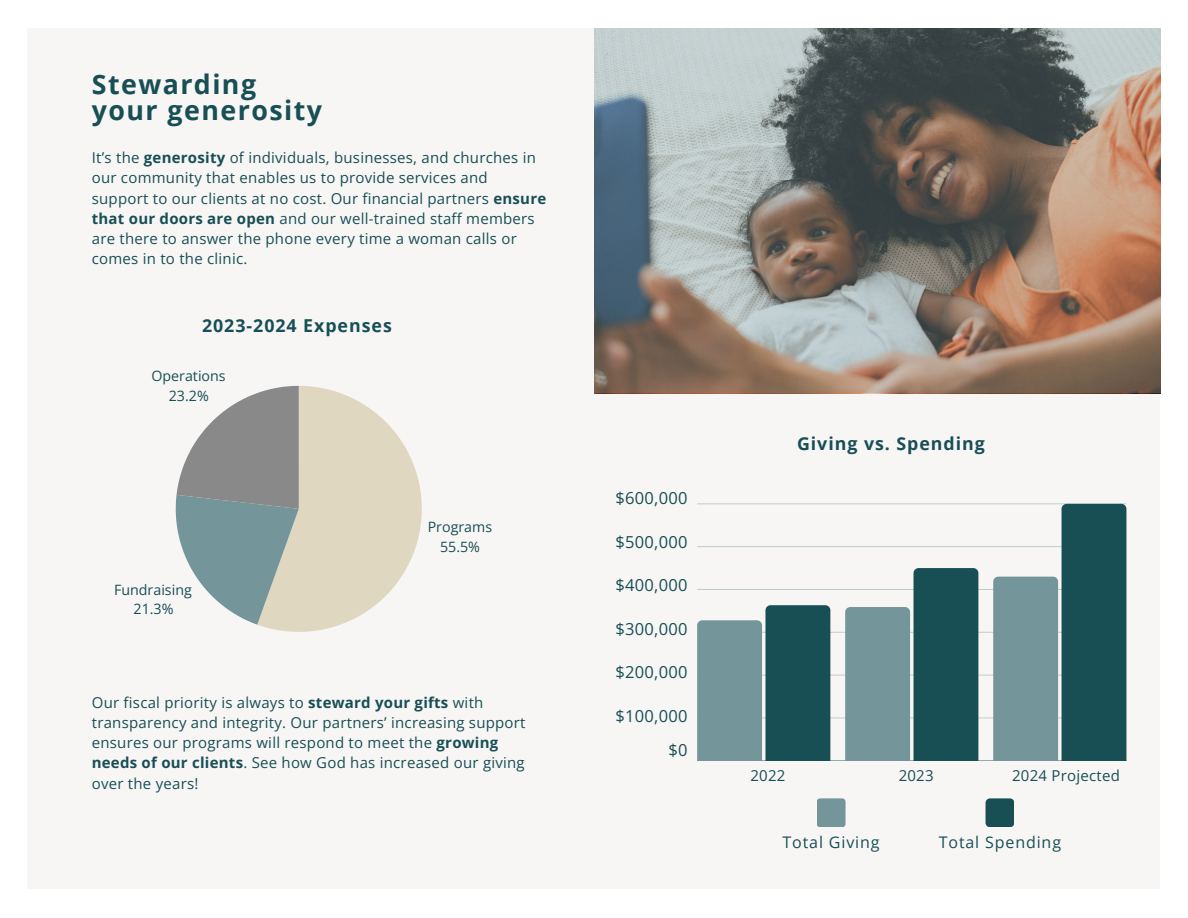
<style>
.page{position:relative;width:1188px;height:918px;background:#fff}
.page>*{position:absolute;margin:0;border:0;box-sizing:border-box;transform-origin:0 0}
.t1{font:700 26.85px/25.8px "Open Sans";letter-spacing:.055em;color:#184f55}
.t2{font:700 17.85px "Open Sans";letter-spacing:.055em;color:#184f55}
.t3{font:16.5px "Open Sans";letter-spacing:.015em;color:#184f55}
.t4{font:16.05px "Open Sans";letter-spacing:.055em;color:#184f55}
.t5{font:15px/20.2px "Open Sans";letter-spacing:.015em;color:#184f55}
.t6{font:14.25px/19.8px "Open Sans";color:#184f55;text-align:center}
.s1{font-weight:700}
</style>
<div class="page">
<div style="left:28px;top:29px;width:1132px;height:860px;background:#f7f6f5"></div>
<svg style="left:176px;top:386px;width:246px;height:246px"></svg>
<svg style="left:594px;top:29px;width:567px;height:364px;background:#898179"></svg>
<hr style="left:697px;top:760px;width:429px;height:1px;background:#184f55;opacity:.6">
<hr style="left:697px;top:718px;width:429px;height:1px;background:#184f55;opacity:.25">
<hr style="left:697px;top:675px;width:429px;height:1px;background:#184f55;opacity:.25">
<hr style="left:697px;top:632px;width:429px;height:1px;background:#184f55;opacity:.25">
<hr style="left:697px;top:589px;width:429px;height:1px;background:#c0cdce">
<hr style="left:697px;top:546px;width:429px;height:1px;background:#c7d2d3">
<hr style="left:697px;top:504px;width:429px;height:1px;background:#e4e8e7">
<svg style="left:697px;top:605px;width:133px;height:156px;background:#517a7f"></svg>
<svg style="left:845px;top:568px;width:133px;height:193px;background:#577f83"></svg>
<svg style="left:993px;top:504px;width:133px;height:257px"></svg>
<div style="left:817px;top:798px;width:29px;height:29px;background:#749599;border-radius:3px"></div>
<div style="left:986px;top:798px;width:28px;height:29px;background:#184f55;border-radius:4px"></div>
<p class="t1" style="left:92px;top:71px;width:232px">Stewarding your generosity</p>
<h2 class="t5" style="left:92px;top:147px;width:456px">It’s the <span class="s1">generosity</span> of individuals, businesses, and churches in our community that enables us to provide services and support to our clients at no cost. Our financial partners <span class="s1">ensure that our doors are open</span> and our well-trained staff members are there to answer the phone every time a woman calls or comes in to the clinic.</h2>
<p class="t2" style="left:202px;top:313px;width:191px">2023-2024 Expenses</p>
<p class="t6" style="left:151px;top:365px;width:76px">Operations<br>23.2%</p>
<p class="t6" style="left:114px;top:579px;width:79px">Fundraising<br>21.3%</p>
<p class="t6" style="left:428px;top:517px;width:66px">Programs<br>55.5%</p>
<p class="t5" style="left:92px;top:692px;width:435px">Our fiscal priority is always to <span class="s1">steward your gifts</span> with transparency and integrity. Our partners’ increasing support ensures our programs will respond to meet the <span class="s1">growing needs of our clients</span>. See how God has increased our giving over the years!</p>
<h2 class="t3" style="left:616px;top:487px;width:74px">$600,000</h2>
<h3 class="t3" style="left:616px;top:530px;width:74px">$500,000</h3>
<h3 class="t3" style="left:616px;top:574px;width:74px">$400,000</h3>
<h3 class="t3" style="left:616px;top:617px;width:74px">$300,000</h3>
<h3 class="t3" style="left:616px;top:661px;width:74px">$200,000</h3>
<h3 class="t3" style="left:616px;top:704px;width:74px">$100,000</h3>
<h3 class="t3" style="left:669px;top:738px;width:21px">$0</h3>
<p class="t2" style="left:797px;top:431px;width:189px">Giving vs. Spending</p>
<p class="t5" style="left:750px;top:765px;width:37px">2022</p>
<p class="t5" style="left:899px;top:765px;width:37px">2023</p>
<p class="t5" style="left:1012px;top:765px;width:109px">2024 Projected</p>
<h3 class="t4" style="left:783px;top:830px;width:99px">Total Giving</h3>
<p class="t4" style="left:939px;top:830px;width:124px">Total Spending</p>
</div>
